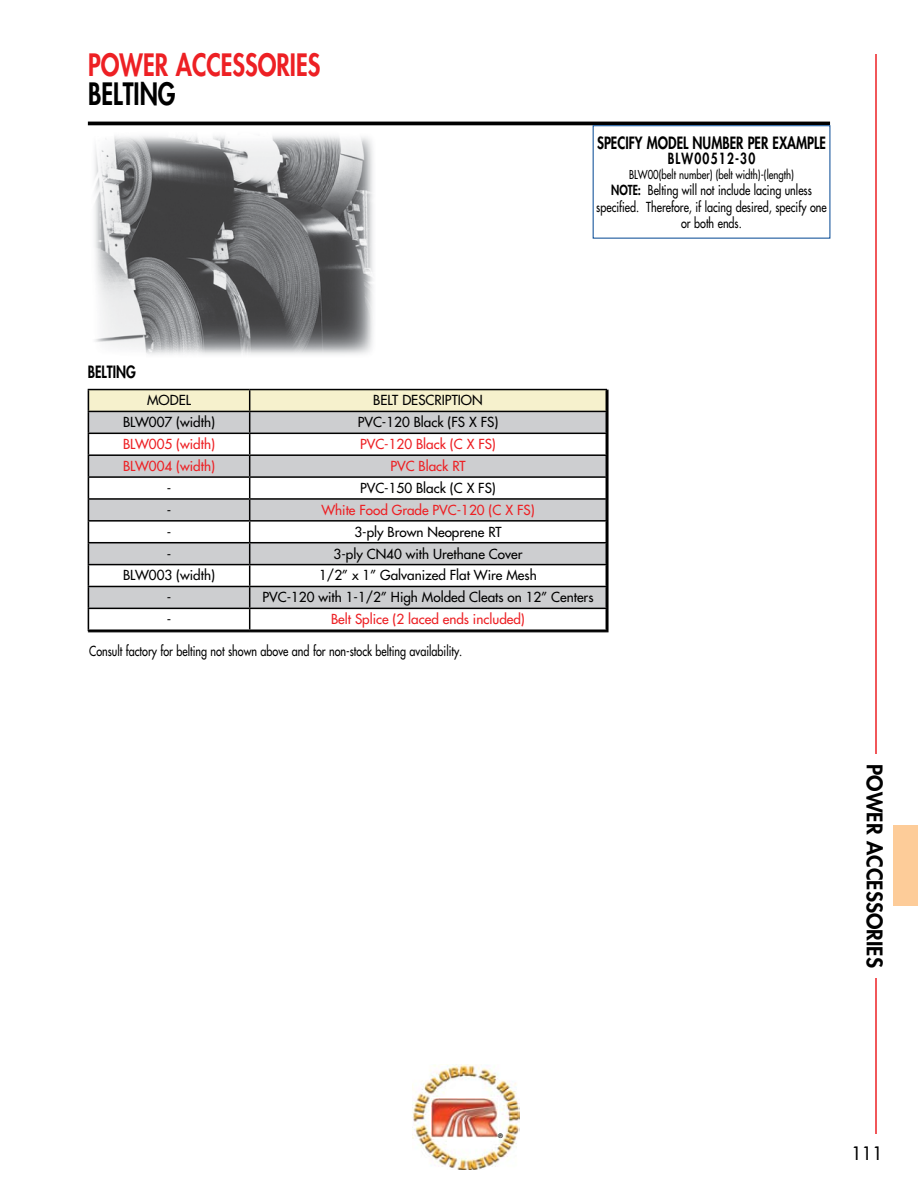
<style>
.page{position:relative;width:918px;height:1188px;background:#fff}
.page>*{position:absolute;margin:0;border:0;box-sizing:border-box;transform-origin:0 0}
.t1{font:800 30px "Futura";color:#ed2024;scale:.8 1}
.t2{font:800 30px "Futura";color:#000;scale:.8 1}
.t3{font:800 21px "Futura";color:#000}
.t4{font:18px "Futura";color:#000}
.t5{font:800 16.5px "Futura";color:#000;scale:.8 1}
.t6{font:800 15px "Futura";letter-spacing:.1em;color:#000;scale:.8 1}
.t7{font:13.5px "Futura";color:#000}
.t8{font:13.5px "Futura";color:#000;scale:.8 1}
.t9{font:13.5px "Futura";color:#ed2024}
.t10{font:800 13.5px "Futura";color:#000;scale:.8 1}
.t11{font:12px "Futura";color:#000;scale:.8 1}
.t12{font:800 6px "Futura";color:#000}
.s1{font-weight:800}
</style>
<div class="page">
<div style="left:894px;top:825px;width:24px;height:80px;background:#fdcc99"></div>
<hr style="left:875px;top:54px;width:2px;height:1080px;background:#ed2024">
<img style="left:413px;top:1065px;width:106px;height:105px">
<svg style="left:432px;top:1097px;width:66px;height:41px"></svg>
<img style="left:432px;top:1098px;width:66px;height:39px">
<hr style="left:88px;top:122px;width:742px;height:3px;background:#000">
<img style="left:94px;top:136px;width:279px;height:219px">
<div style="left:593px;top:125px;width:237px;height:113px;border:1px solid #004692"></div>
<hr style="left:88px;top:389px;width:162px;height:1px;background:#000">
<hr style="left:250px;top:389px;width:357px;height:1px;background:#000">
<svg style="left:88px;top:390px;width:519px;height:239px"></svg>
<hr style="left:88px;top:629px;width:162px;height:2px;background:#000">
<hr style="left:250px;top:629px;width:357px;height:2px;background:#000">
<h1 class="t1" style="left:88px;top:45px;width:147px">POWER ACCESSORIES</h1>
<h1 class="t2" style="left:88px;top:73px;width:17px">BELTING</h1>
<p class="t5" style="left:597px;top:132px;width:10px">SPECIFY</p>
<p class="t5" style="left:647px;top:132px;width:209px">MODEL NUMBER PER EXAMPLE</p>
<p class="t6" style="left:668px;top:148px;width:111px">BLW00512-30</p>
<p class="t11" style="left:629px;top:167px;width:208px">BLW00(belt number) (belt width)-(length)</p>
<p class="t10" style="left:611px;top:181px;width:10px">NOTE</p>
<p class="t8" style="left:638px;top:181px;width:219px"><span class="s1">:</span> Belting will not include lacing unless</p>
<p class="t8" style="left:596px;top:198px;width:290px">specified. Therefore, if lacing desired, specify one</p>
<p class="t8" style="left:681px;top:214px;width:77px">or both ends.</p>
<p class="t5" style="left:88px;top:361px;width:62px">BELTING</p>
<p class="t7" style="left:147px;top:392px;width:45px">MODEL</p>
<p class="t7" style="left:373px;top:392px;width:111px">BELT DESCRIPTION</p>
<p class="t7" style="left:123px;top:414px;width:94px">BLW007 (width)</p>
<p class="t7" style="left:358px;top:414px;width:142px">PVC-120 Black (FS X FS)</p>
<p class="t9" style="left:123px;top:435px;width:94px">BLW005 (width)</p>
<p class="t9" style="left:360px;top:435px;width:137px">PVC-120 Black (C X FS)</p>
<p class="t9" style="left:123px;top:457px;width:94px">BLW004 (width)</p>
<p class="t9" style="left:390px;top:457px;width:77px">PVC Black RT</p>
<p class="t7" style="left:167px;top:479px;width:6px">-</p>
<p class="t7" style="left:360px;top:479px;width:137px">PVC-150 Black (C X FS)</p>
<p class="t7" style="left:167px;top:501px;width:6px">-</p>
<p class="t9" style="left:321px;top:501px;width:215px">White Food Grade PVC-120 (C X FS)</p>
<p class="t7" style="left:167px;top:523px;width:6px">-</p>
<p class="t7" style="left:354px;top:523px;width:149px">3-ply Brown Neoprene RT</p>
<p class="t7" style="left:167px;top:545px;width:6px">-</p>
<p class="t7" style="left:334px;top:545px;width:190px">3-ply CN40 with Urethane Cover</p>
<p class="t7" style="left:123px;top:567px;width:94px">BLW003 (width)</p>
<p class="t7" style="left:319px;top:567px;width:219px">1/2” x 1” Galvanized Flat Wire Mesh</p>
<p class="t7" style="left:167px;top:589px;width:6px">-</p>
<p class="t7" style="left:262px;top:589px;width:333px">PVC-120 with 1-1/2” High Molded Cleats on 12” Centers</p>
<p class="t7" style="left:167px;top:610px;width:6px">-</p>
<p class="t9" style="left:331px;top:610px;width:195px">Belt Splice (2 laced ends included)</p>
<p class="t8" style="left:89px;top:642px;width:468px">Consult factory for belting not shown above and for non-stock belting availability.</p>
<h2 class="t3" style="left:889px;top:764px;width:204px;rotate:90deg">POWER ACCESSORIES</h2>
<p class="t12" style="left:498px;top:1132px;width:6px">®</p>
<h3 class="t4" style="left:852px;top:1141px;width:33px">111</h3>
</div>
